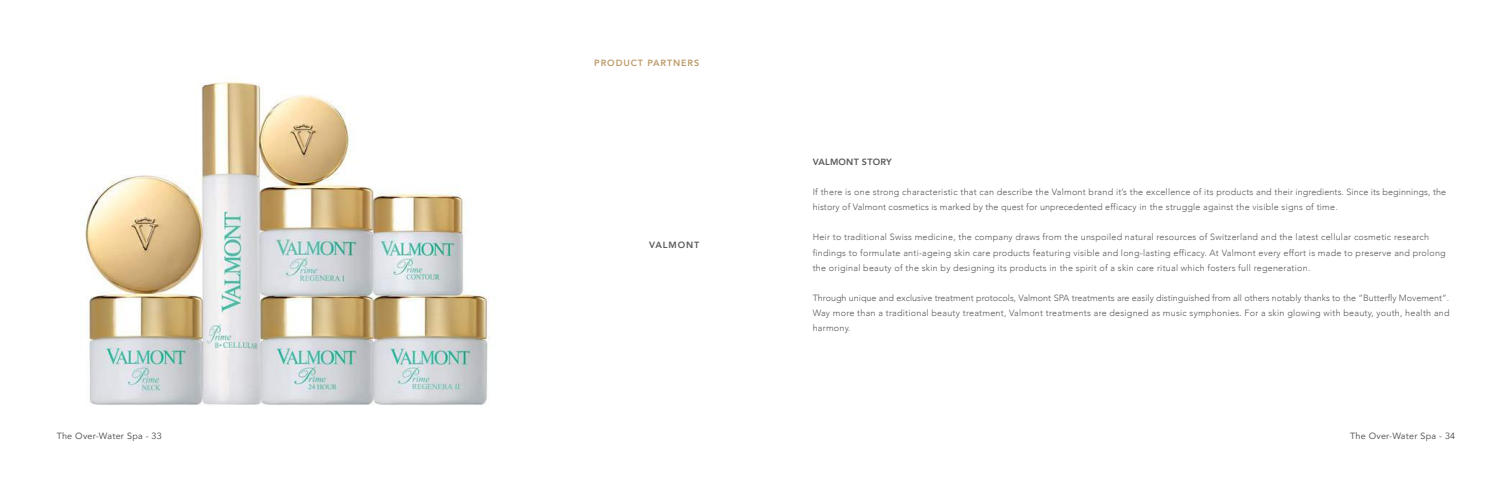
<style>
.page{position:relative;width:1512px;height:487px;background:#fff}
.page>*{position:absolute;margin:0;border:0;box-sizing:border-box;transform-origin:0 0}
.t1{font:300 9px/15px "Avenir";letter-spacing:.025em;color:#58595b}
.t2{font:9px "Avenir";letter-spacing:.025em;color:#58595b}
.t3{font:800 9px "Avenir";color:#bc9b6a}
.t4{font:800 9px "Avenir";letter-spacing:.025em;color:#58595b}
.t5{font:800 9px "Avenir";letter-spacing:.1em;color:#58595b}
</style>
<div class="page">
<img style="left:80px;top:82px;width:410px;height:323px">
<p class="t3" style="left:594px;top:56px;width:8px">PRODUC</p>
<p class="t3" style="left:638px;top:56px;width:17px">T PAR</p>
<p class="t3" style="left:667px;top:56px;width:14px">TNERS</p>
<p class="t5" style="left:649px;top:237px;width:52px">VALMONT</p>
<p class="t4" style="left:813px;top:155px;width:81px">VALMONT STORY</p>
<p class="t1" style="left:813px;top:184px;width:635px">If there is one strong characteristic that can describe the Valmont brand it’s the excellence of its products and their ingredients. Since its beginnings, the history of Valmont cosmetics is marked by the quest for unprecedented efficacy in the struggle against the visible signs of time.</p>
<p class="t1" style="left:813px;top:229px;width:635px">Heir to traditional Swiss medicine, the company draws from the unspoiled natural resources of Switzerland and the latest cellular cosmetic research findings to formulate anti-ageing skin care products featuring visible and long-lasting efficacy. At Valmont every effort is made to preserve and prolong the original beauty of the skin by designing its products in the spirit of a skin care ritual which fosters full regeneration.</p>
<p class="t1" style="left:813px;top:289px;width:638px;text-align:justify">Through unique and exclusive treatment protocols, Valmont SPA treatments are easily distinguished from all others notably thanks to the “Butterfly Movement”.<br>Way more than a traditional beauty treatment, Valmont treatments are designed as music symphonies. For a skin glowing with beauty, youth, health and harmony.</p>
<p class="t2" style="left:57px;top:428px;width:107px">The Over-Water Spa - 33</p>
<p class="t2" style="left:1350px;top:428px;width:107px">The Over-Water Spa - 34</p>
</div>
